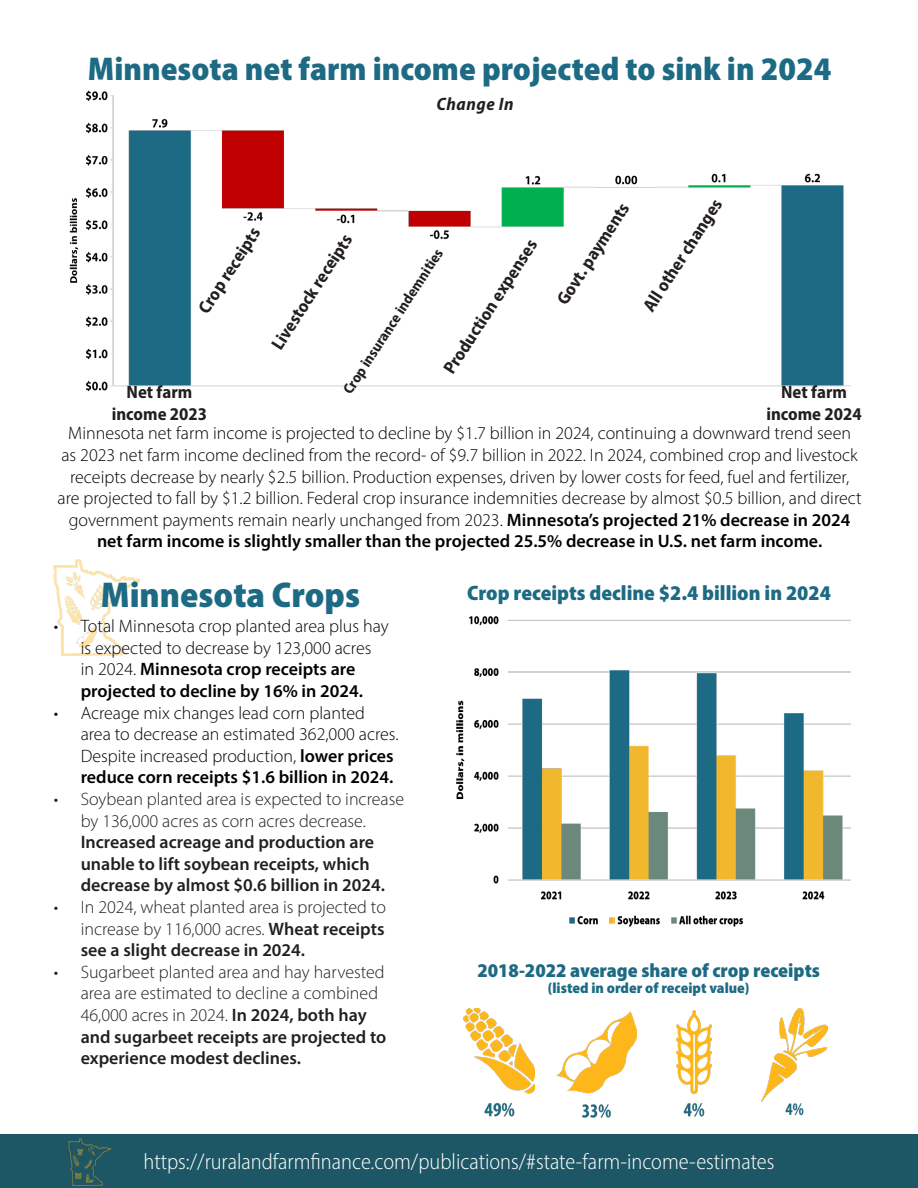
<style>
.page{position:relative;width:918px;height:1188px;background:#fff}
.page>*{position:absolute;margin:0;border:0;box-sizing:border-box;transform-origin:0 0}
.subheads{font:900 semi-condensed 36px "Myriad Pro";color:#1c6a83}
.subheads-2{font:900 semi-condensed 33px "Myriad Pro";color:#1c6a83}
.smalltext{font:300 semi-condensed 22.5px "Myriad Pro";color:#fff}
.figure_titles{font:900 semi-condensed 21px "Myriad Pro";color:#1c6a83}
.figure_titles-2{font:900 semi-condensed 19.5px "Myriad Pro";color:#1c6a83}
.body_text{font:300 18px/21.6px "Myriad Pro";color:#000;text-align:center}
.t1{font:300 18px/21.6px "Myriad Pro";color:#231f20;text-align:justify}
.t2{font:600 18px/21.6px "Myriad Pro";color:#231f20}
.smalltext-2{font:700 semi-condensed 18px "Myriad Pro";color:#231f20}
.smalltext-3{font:italic 700 semi-condensed 18px "Myriad Pro";letter-spacing:.03em;color:#231f20}
.figure_titles-3{font:900 semi-condensed 15px "Myriad Pro";color:#1c6a83}
.smalltext-4{font:700 semi-condensed 15px "Myriad Pro";color:#231f20}
.s1{font-weight:600}
.s2{font-weight:300}
</style>
<div class="page">
<img style="left:54px;top:560px;width:86px;height:95px">
<div style="left:0;top:1134px;width:918px;height:54px;background:#1d5665"></div>
<img style="left:68px;top:1138px;width:42px;height:48px">
<img style="left:69px;top:90px;width:781px;height:301px">
<img style="left:456px;top:616px;width:394px;height:311px">
<img style="left:676px;top:1010px;width:36px;height:107px">
<img style="left:557px;top:1012px;width:80px;height:106px">
<img style="left:464px;top:1009px;width:71px;height:108px">
<img style="left:762px;top:1009px;width:66px;height:107px">
<p class="subheads-2" style="left:88px;top:47px;width:745px">Minnesota net farm income projected to sink in 2024</p>
<p class="smalltext-3" style="left:437px;top:93px;width:79px">Change In</p>
<p class="smalltext-2" style="left:193px;top:305px;width:100px;rotate:-57deg">Crop receipts</p>
<p class="smalltext-2" style="left:266px;top:341px;width:134px;rotate:-57deg">Livestock receipts</p>
<p class="smalltext-4" style="left:339px;top:387px;width:172px;rotate:-57deg">Crop insurance indemnities</p>
<p class="smalltext-2" style="left:438px;top:366px;width:158px;rotate:-57deg">Production expenses</p>
<p class="smalltext-2" style="left:127px;top:380px;width:67px">Net farm</p>
<p class="smalltext-2" style="left:112px;top:402px;width:97px">income 2023</p>
<p class="smalltext-2" style="left:551px;top:297px;width:119px;rotate:-57deg">Govt. payments</p>
<p class="smalltext-2" style="left:638px;top:303px;width:131px;rotate:-57deg">All other changes</p>
<p class="smalltext-2" style="left:781px;top:380px;width:67px">Net farm</p>
<p class="smalltext-2" style="left:766px;top:402px;width:97px">income 2024</p>
<p class="body_text" style="left:58px;top:422px;width:806px">Minnesota net farm income is projected to decline by $1.7 billion in 2024, continuing a downward trend seen<br>as 2023 net farm income declined from the record- of $9.7 billion in 2022. In 2024, combined crop and livestock receipts decrease by nearly $2.5 billion. Production expenses, driven by lower costs for feed, fuel and fertilizer, are projected to fall by $1.2 billion. Federal crop insurance indemnities decrease by almost $0.5 billion, and direct government payments remain nearly unchanged from 2023. <span class="s1">Minnesota’s projected 21% decrease in 2024 net farm income is slightly smaller than the projected 25.5% decrease in U.S. net farm income.</span></p>
<p class="subheads" style="left:101px;top:572px;width:261px">Minnesota Crops</p>
<p class="body_text" style="left:54px;top:615px;width:337px">• Total Minnesota crop planted area plus hay is expected to decrease by 123,000 acres<br>in 2024. <span class="s1">Minnesota crop receipts are projected to decline by 16% in 2024.</span></p>
<p class="body_text" style="left:81px;top:702px;width:319px;text-align:left;text-indent:-27px">• Acreage mix changes lead corn planted area to decrease an estimated 362,000 acres.<br>Despite increased production, <span class="s1">lower prices reduce corn receipts $1.6 billion in 2024.</span></p>
<p class="t2" style="left:81px;top:788px;width:325px;text-indent:-27px"><span class="s2">• Soybean planted area is expected to increase by 136,000 acres as corn acres decrease.<br></span>Increased acreage and production are unable to lift soybean receipts, which decrease by almost $0.6 billion in 2024.</p>
<p class="t1" style="left:81px;top:896px;width:307px;text-indent:-27px">• In 2024, wheat planted area is projected to increase by 116,000 acres. <span class="s1">Wheat receipts see a slight decrease in 2024.</span></p>
<p class="t1" style="left:81px;top:961px;width:307px;text-align:left;text-indent:-27px">• Sugarbeet planted area and hay harvested area are estimated to decline a combined 46,000 acres in 2024. <span class="s1">In 2024, both hay and sugarbeet receipts are projected to experience modest declines.</span></p>
<p class="figure_titles" style="left:467px;top:579px;width:365px">Crop receipts decline $2.4 billion in 2024</p>
<p class="figure_titles-2" style="left:477px;top:957px;width:344px">2018-2022 average share of crop receipts</p>
<p class="figure_titles-3" style="left:548px;top:978px;width:203px">(listed in order of receipt value)</p>
<p class="smalltext" style="left:144px;top:1148px;width:632px">https://ruralandfarmfinance.com/publications/#state-farm-income-estimates</p>
</div>
